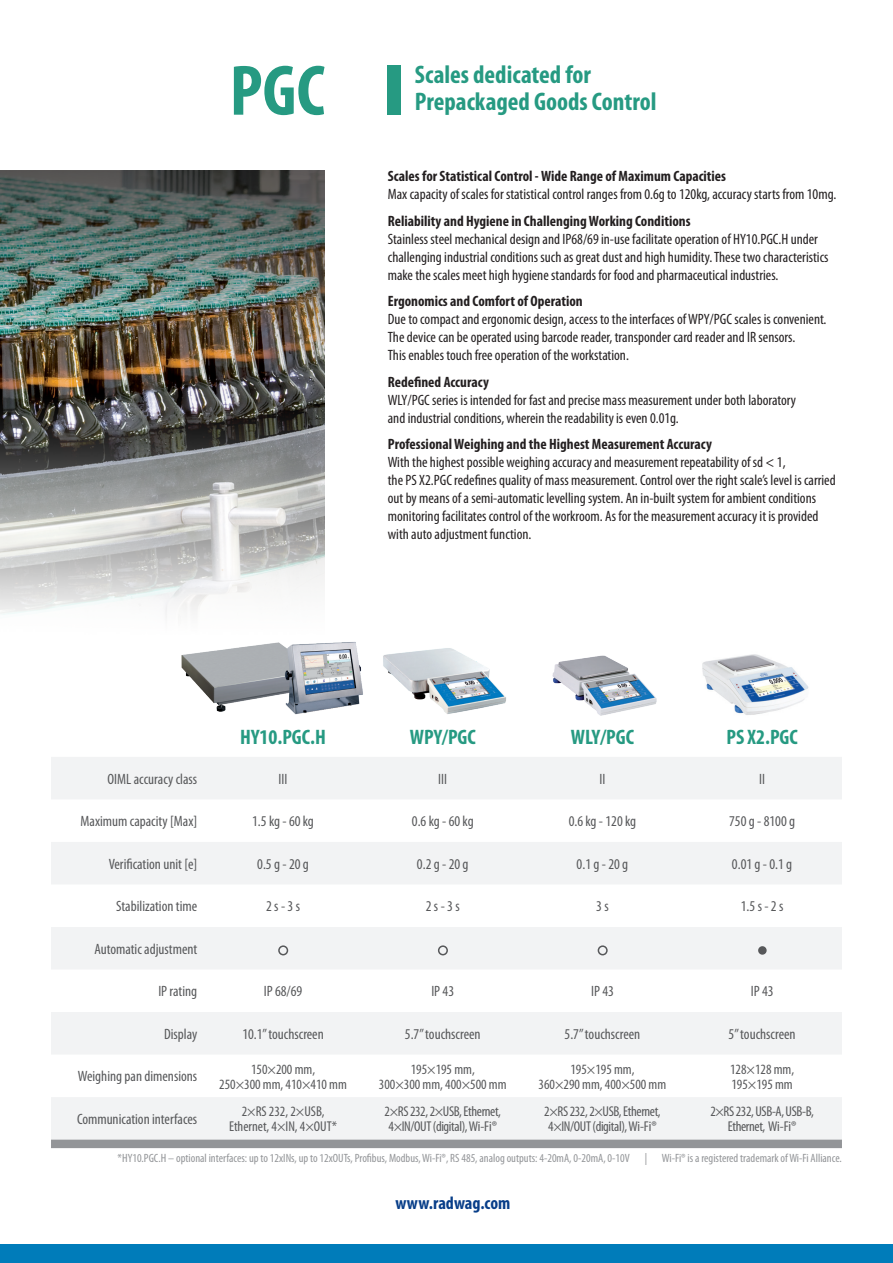
<style>
.page{position:relative;width:893px;height:1263px;background:#fff}
.page>*{position:absolute;margin:0;border:0;box-sizing:border-box;transform-origin:0 0}
.t1{font:700 condensed 72px "Myriad Pro";color:#269a82}
.t2{font:700 condensed 25.5px "Myriad Pro";color:#269a82}
.t3{font:700 condensed 21px "Myriad Pro";color:#269a82}
.t4{font:700 condensed 18px "Myriad Pro";color:#083e89}
.t5{font:condensed 15px/18px "Myriad Pro";color:#231f20}
.t6{font:condensed 15px "Myriad Pro";color:#57585a}
.t7{font:700 condensed 15px "Myriad Pro";color:#231f20}
.t8{font:condensed 14.25px/15px "Myriad Pro";color:#57585a;text-align:center}
.t9{font:condensed 14.25px/15px "Myriad Pro";letter-spacing:-.025em;color:#57585a}
.t10{font:condensed 12px "Myriad Pro";color:#939598}
</style>
<div class="page">
<img style="left:702px;top:654px;width:107px;height:61px">
<div style="left:0;top:1245px;width:893px;height:18px;background:#007cba"></div>
<svg style="left:51px;top:757px;width:791px;height:382px;fill:#f2f3f4"></svg>
<svg style="left:51px;top:1139px;width:791px;height:9px;background:#999b9e"></svg>
<div style="left:387px;top:65px;width:14px;height:50px;background:#269a82"></div>
<div style="left:758px;top:946px;width:9px;height:9px;background:#57585a;border-radius:50%"></div>
<img style="left:552px;top:655px;width:105px;height:61px">
<img style="left:383px;top:648px;width:123px;height:66px">
<img style="left:195px;top:642px;width:168px;height:73px">
<div style="left:598px;top:945px;width:10px;height:10px;border:2px solid #57585a;border-radius:50%"></div>
<div style="left:438px;top:945px;width:10px;height:10px;border:2px solid #57585a;border-radius:50%"></div>
<div style="left:278px;top:945px;width:10px;height:10px;border:2px solid #57585a;border-radius:50%"></div>
<img style="left:0;top:170px;width:325px;height:513px">
<p class="t1" style="left:230px;top:46px;width:97px">PGC</p>
<p class="t2" style="left:415px;top:58px;width:178px">Scales dedicated for</p>
<p class="t2" style="left:415px;top:85px;width:243px">Prepackaged Goods Control</p>
<p class="t7" style="left:388px;top:167px;width:340px">Scales for Statistical Control - Wide Range of Maximum Capacities</p>
<p class="t5" style="left:388px;top:185px;width:450px">Max capacity of scales for statistical control ranges from 0.6g to 120kg, accuracy starts from 10mg.</p>
<p class="t7" style="left:388px;top:211px;width:304px">Reliability and Hygiene in Challenging Working Conditions</p>
<p class="t5" style="left:388px;top:230px;width:442px">Stainless steel mechanical design and IP68/69 in-use facilitate operation of HY10.PGC.H under challenging industrial conditions such as great dust and high humidity. These two characteristics make the scales meet high hygiene standards for food and pharmaceutical industries.</p>
<p class="t7" style="left:388px;top:292px;width:196px">Ergonomics and Comfort of Operation</p>
<p class="t5" style="left:388px;top:310px;width:440px">Due to compact and ergonomic design, access to the interfaces of WPY/PGC scales is convenient.<br>The device can be operated using barcode reader, transponder card reader and IR sensors.<br>This enables touch free operation of the workstation.</p>
<p class="t7" style="left:388px;top:372px;width:103px">Redefined Accuracy</p>
<p class="t5" style="left:388px;top:391px;width:410px">WLY/PGC series is intended for fast and precise mass measurement under both laboratory and industrial conditions, wherein the readability is even 0.01g.</p>
<p class="t7" style="left:388px;top:435px;width:326px">Professional Weighing and the Highest Measurement Accuracy</p>
<p class="t5" style="left:388px;top:453px;width:449px">With the highest possible weighing accuracy and measurement repeatability of sd &lt; 1,<br>the PS X2.PGC redefines quality of mass measurement. Control over the right scale’s level is carried out by means of a semi-automatic levelling system. An in-built system for ambient conditions monitoring facilitates control of the workroom. As for the measurement accuracy it is provided with auto adjustment function.</p>
<p class="t3" style="left:240px;top:723px;width:87px">HY10.PGC.H</p>
<p class="t3" style="left:410px;top:723px;width:68px">WPY/PGC</p>
<p class="t3" style="left:571px;top:723px;width:65px">WLY/PGC</p>
<p class="t3" style="left:726px;top:723px;width:73px">PS X2.PGC</p>
<p class="t6" style="left:108px;top:770px;width:91px">OIML accuracy class</p>
<p class="t6" style="left:279px;top:770px;width:10px">III</p>
<p class="t6" style="left:438px;top:770px;width:10px">III</p>
<p class="t6" style="left:599px;top:770px;width:7px">II</p>
<p class="t6" style="left:759px;top:770px;width:7px">II</p>
<p class="t6" style="left:81px;top:812px;width:118px">Maximum capacity [Max]</p>
<p class="t6" style="left:252px;top:812px;width:63px">1.5 kg - 60 kg</p>
<p class="t6" style="left:412px;top:812px;width:63px">0.6 kg - 60 kg</p>
<p class="t6" style="left:569px;top:812px;width:69px">0.6 kg - 120 kg</p>
<p class="t6" style="left:729px;top:812px;width:67px">750 g - 8100 g</p>
<p class="t6" style="left:109px;top:855px;width:90px">Verification unit [e]</p>
<p class="t6" style="left:257px;top:855px;width:53px">0.5 g - 20 g</p>
<p class="t6" style="left:417px;top:855px;width:53px">0.2 g - 20 g</p>
<p class="t6" style="left:577px;top:855px;width:53px">0.1 g - 20 g</p>
<p class="t6" style="left:732px;top:855px;width:62px">0.01 g - 0.1 g</p>
<p class="t6" style="left:116px;top:897px;width:83px">Stabilization time</p>
<p class="t6" style="left:266px;top:897px;width:35px">2 s - 3 s</p>
<p class="t6" style="left:426px;top:897px;width:35px">2 s - 3 s</p>
<p class="t6" style="left:596px;top:897px;width:14px">3 s</p>
<p class="t6" style="left:741px;top:897px;width:44px">1.5 s - 2 s</p>
<p class="t6" style="left:94px;top:940px;width:104px">Automatic adjustment</p>
<p class="t6" style="left:158px;top:982px;width:40px">IP rating</p>
<p class="t6" style="left:264px;top:982px;width:40px">IP 68/69</p>
<p class="t6" style="left:431px;top:982px;width:24px">IP 43</p>
<p class="t6" style="left:591px;top:982px;width:24px">IP 43</p>
<p class="t6" style="left:751px;top:982px;width:24px">IP 43</p>
<p class="t6" style="left:164px;top:1025px;width:35px">Display</p>
<p class="t6" style="left:242px;top:1025px;width:83px">10.1” touchscreen</p>
<p class="t6" style="left:405px;top:1025px;width:77px">5.7” touchscreen</p>
<p class="t6" style="left:565px;top:1025px;width:77px">5.7” touchscreen</p>
<p class="t6" style="left:729px;top:1025px;width:69px">5” touchscreen</p>
<p class="t6" style="left:78px;top:1067px;width:121px">Weighing pan dimensions</p>
<p class="t8" style="left:219px;top:1061px;width:129px">150×200 mm,<br>250×300 mm, 410×410 mm</p>
<p class="t8" style="left:379px;top:1061px;width:129px">195×195 mm,<br>300×300 mm, 400×500 mm</p>
<p class="t8" style="left:539px;top:1061px;width:129px">195×195 mm,<br>360×290 mm, 400×500 mm</p>
<p class="t8" style="left:730px;top:1061px;width:66px">128×128 mm,</p>
<p class="t8" style="left:731px;top:1076px;width:63px">195×195 mm</p>
<p class="t6" style="left:77px;top:1110px;width:122px">Communication interfaces</p>
<p class="t8" style="left:229px;top:1104px;width:110px">2×RS 232, 2×USB,<br>Ethernet, 4×IN, 4×OUT*</p>
<p class="t9" style="left:385px;top:1104px;width:118px">2×RS 232, 2×USB, Ethernet,<br>4×IN/OUT (digital), Wi-Fi®</p>
<p class="t9" style="left:544px;top:1104px;width:118px">2×RS 232, 2×USB, Ethernet,<br>4×IN/OUT (digital), Wi-Fi®</p>
<p class="t9" style="left:710px;top:1104px;width:105px;text-align:center">2×RS 232, USB-A, USB-B,<br>Ethernet, Wi-Fi®</p>
<p class="t10" style="left:118px;top:1151px;width:514px">*HY10.PGC.H – optional interfaces: up to 12xINs, up to 12xOUTs, Profibus, Modbus, Wi-Fi®, RS 485, analog outputs: 4-20mA, 0-20mA, 0-10V</p>
<p class="t10" style="left:645px;top:1151px;width:199px">| Wi-Fi® is a registered trademark of Wi-Fi Alliance.</p>
<p class="t4" style="left:395px;top:1191px;width:116px">www.radwag.com</p>
</div>
